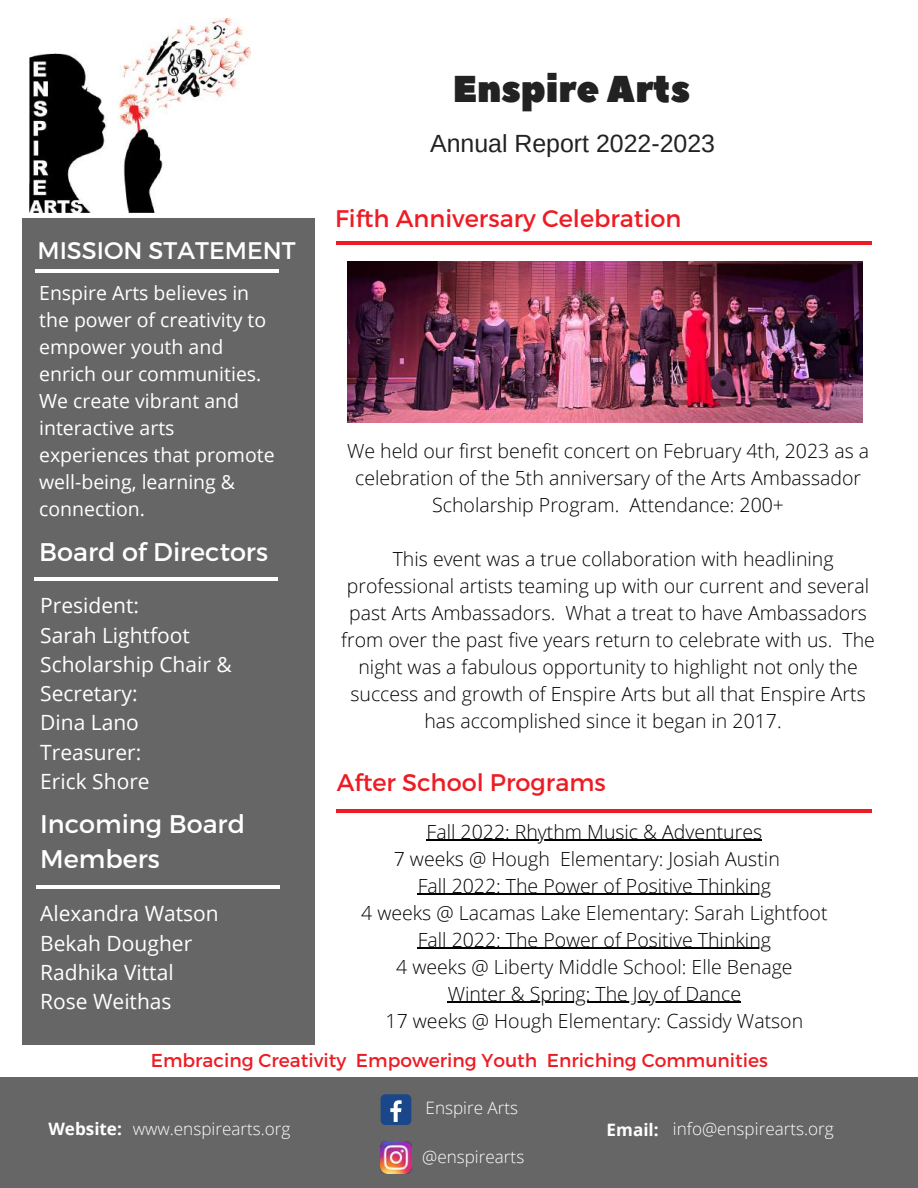
<style>
.page{position:relative;width:918px;height:1188px;background:#fff}
.page>*{position:absolute;margin:0;border:0;box-sizing:border-box;transform-origin:0 0}
.t1{font:37.35px "Peace Sans";color:#222}
.t2{font:25.5px/34.8px "Montserrat";color:#fff}
.t3{font:24.9px "Arimo";color:#222}
.t4{font:24px "Montserrat";color:#ed1c24}
.t5{font:24px "Montserrat";color:#fff}
.t6{font:21px/29.2px "Open Sans";color:#fff}
.t7{font:300 19.5px/27px "Open Sans";color:#000;text-align:center}
.t8{font:19.5px/27px "Open Sans";color:#fff}
.t9{font:18.75px "Montserrat";color:#ed1c24}
.t10{font:300 17.1px "Open Sans";color:#fff}
.s1{font-weight:700}
</style>
<div class="page">
<div style="left:22px;top:218px;width:293px;height:827px;background:#666"></div>
<div style="left:0;top:1077px;width:918px;height:111px;background:#666"></div>
<hr style="left:35px;top:269px;width:243px;height:3px;background:#fff">
<hr style="left:337px;top:241px;width:535px;height:4px;background:#ed1c24">
<img style="left:29px;top:18px;width:222px;height:195px">
<div style="left:381px;top:1094px;width:30px;height:31px;background:#1a4789;border-radius:5px"></div>
<svg style="left:390px;top:1100px;width:12px;height:22px"></svg>
<img style="left:380px;top:1142px;width:32px;height:31px">
<hr style="left:35px;top:577px;width:243px;height:3px;background:#fff">
<hr style="left:337px;top:809px;width:535px;height:4px;background:#ed1c24">
<hr style="left:36px;top:885px;width:243px;height:3px;background:#fff">
<img style="left:348px;top:262px;width:515px;height:161px">
<hr style="left:427px;top:840px;width:335px;height:1px;background:#000">
<hr style="left:418px;top:894px;width:353px;height:1px;background:#000">
<hr style="left:418px;top:948px;width:353px;height:1px;background:#000">
<hr style="left:448px;top:1002px;width:293px;height:1px;background:#000">
<h1 class="t1" style="left:453px;top:65px;width:239px">Enspire Arts</h1>
<p class="t3" style="left:430px;top:129px;width:287px">Annual Report 2022-2023</p>
<p class="t5" style="left:38px;top:235px;width:260px">MISSION STATEMENT</p>
<p class="t8" style="left:39px;top:279px;width:237px">Enspire Arts believes in the power of creativity to empower youth and enrich our communities.<br>We create vibrant and interactive arts experiences that promote well-being, learning &amp; connection.</p>
<h2 class="t2" style="left:39px;top:533px;width:230px">Board of Directors</h2>
<p class="t6" style="left:40px;top:591px;width:193px">President:<br>Sarah Lightfoot<br>Scholarship Chair &amp;<br>Secretary:<br>Dina Lano<br>Treasurer:<br>Erick Shore</p>
<p class="t4" style="left:335px;top:203px;width:348px">Fifth Anniversary Celebration</p>
<p class="t7" style="left:347px;top:437px;width:524px">We held our first benefit concert on February 4th, 2023 as a celebration of the 5th anniversary of the Arts Ambassador<br>Scholarship Program. Attendance: 200+</p>
<p class="t7" style="left:341px;top:545px;width:535px">This event was a true collaboration with headlining professional artists teaming up with our current and several past Arts Ambassadors. What a treat to have Ambassadors from over the past five years return to celebrate with us. The night was a fabulous opportunity to highlight not only the success and growth of Enspire Arts but all that Enspire Arts has accomplished since it began in 2017.</p>
<p class="t4" style="left:337px;top:767px;width:271px">After School Programs</p>
<h2 class="t2" style="left:40px;top:806px;width:206px">Incoming Board<br>Members</h2>
<p class="t7" style="left:427px;top:818px;width:337px">Fall 2022: Rhythm Music &amp; Adventures</p>
<p class="t7" style="left:394px;top:845px;width:388px">7 weeks @ Hough Elementary: Josiah Austin</p>
<p class="t7" style="left:418px;top:872px;width:355px">Fall 2022: The Power of Positive Thinking</p>
<p class="t7" style="left:361px;top:899px;width:468px">4 weeks @ Lacamas Lake Elementary: Sarah Lightfoot</p>
<p class="t7" style="left:418px;top:926px;width:355px">Fall 2022: The Power of Positive Thinking</p>
<p class="t7" style="left:396px;top:953px;width:398px">4 weeks @ Liberty Middle School: Elle Benage</p>
<p class="t7" style="left:448px;top:980px;width:295px">Winter &amp; Spring: The Joy of Dance</p>
<p class="t7" style="left:386px;top:1007px;width:419px">17 weeks @ Hough Elementary: Cassidy Watson</p>
<p class="t6" style="left:40px;top:899px;width:180px">Alexandra Watson<br>Bekah Dougher<br>Radhika Vittal<br>Rose Weithas</p>
<p class="t9" style="left:151px;top:1048px;width:618px">Embracing Creativity Empowering Youth Enriching Communities</p>
<p class="t10" style="left:48px;top:1117px;width:244px"><span class="s1">Website:</span> www.enspirearts.org</p>
<p class="t10" style="left:426px;top:1096px;width:94px">Enspire Arts</p>
<p class="t10" style="left:422px;top:1144px;width:104px">@enspirearts</p>
<p class="t10" style="left:607px;top:1117px;width:229px"><span class="s1">Email:</span> info@enspirearts.org</p>
</div>
